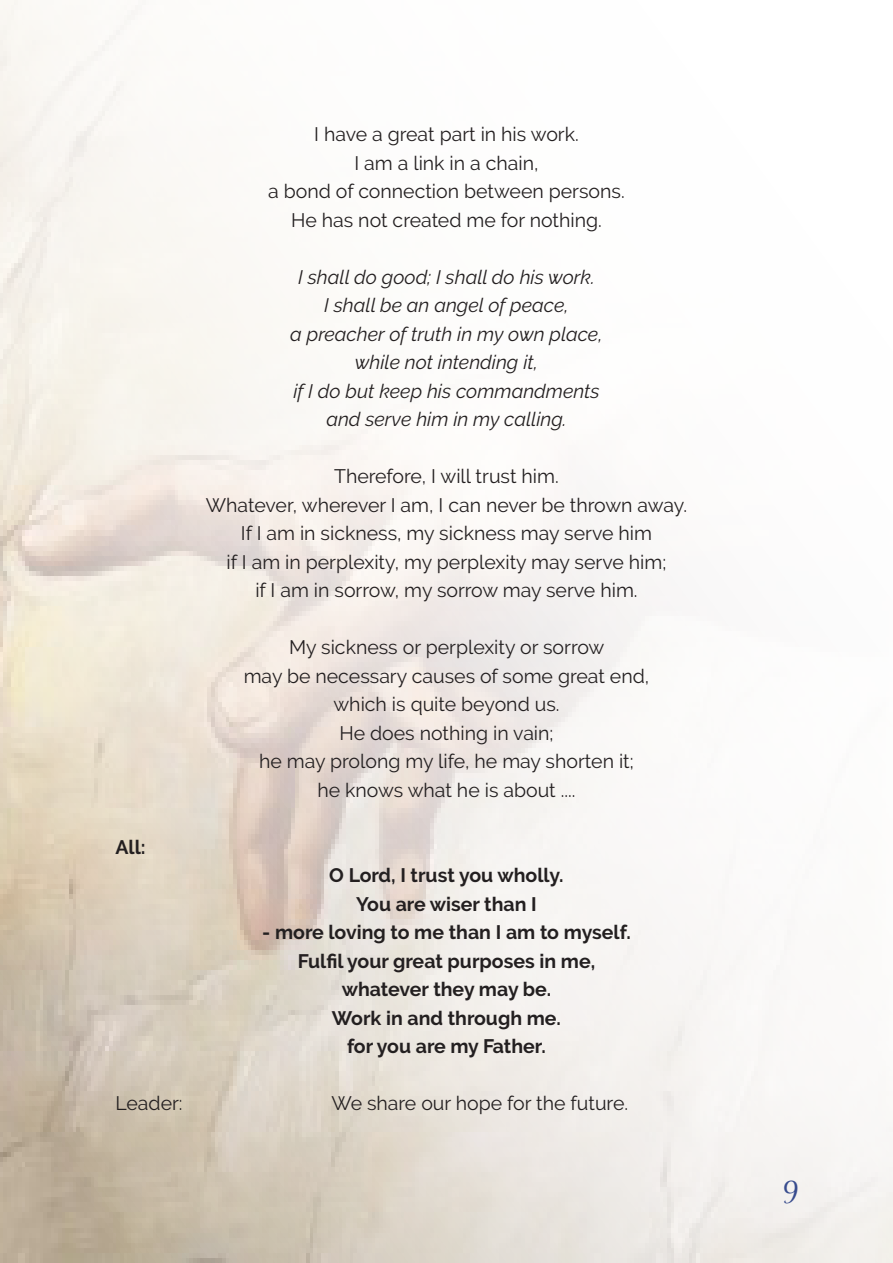
<style>
.page{position:relative;width:893px;height:1263px;background:#fff}
.page>*{position:absolute;margin:0;border:0;box-sizing:border-box;transform-origin:0 0}
.t1{font:28.5px "Dancing Script OT";color:#253f8e}
.t2{font:19.5px "Raleway";color:#231f20}
.t3{font:700 19.5px "Raleway";color:#231f20}
.t4{font:italic 19.5px "Raleway";color:#231f20}
</style>
<div class="page">
<img style="left:0;top:0;width:893px;height:1263px">
<p class="t3" style="left:116px;top:836px;width:32px">All:</p>
<p class="t2" style="left:314px;top:123px;width:266px">I have a great part in his work.</p>
<p class="t2" style="left:354px;top:152px;width:186px">I am a link in a chain,</p>
<p class="t2" style="left:268px;top:180px;width:358px">a bond of connection between persons.</p>
<p class="t2" style="left:291px;top:209px;width:312px">He has not created me for nothing.</p>
<p class="t4" style="left:298px;top:266px;width:298px">I shall do good; I shall do his work.</p>
<p class="t4" style="left:324px;top:294px;width:246px">I shall be an angel of peace,</p>
<p class="t4" style="left:290px;top:323px;width:314px">a preacher of truth in my own place,</p>
<p class="t4" style="left:355px;top:351px;width:185px">while not intending it,</p>
<p class="t4" style="left:293px;top:380px;width:308px">if I do but keep his commandments</p>
<p class="t4" style="left:326px;top:408px;width:242px">and serve him in my calling.</p>
<p class="t2" style="left:334px;top:465px;width:226px">Therefore, I will trust him.</p>
<p class="t2" style="left:206px;top:494px;width:483px">Whatever, wherever I am, I can never be thrown away.</p>
<p class="t2" style="left:241px;top:522px;width:412px">If I am in sickness, my sickness may serve him</p>
<p class="t2" style="left:227px;top:551px;width:441px">if I am in perplexity, my perplexity may serve him;</p>
<p class="t2" style="left:255px;top:579px;width:384px">if I am in sorrow, my sorrow may serve him.</p>
<p class="t2" style="left:289px;top:636px;width:317px">My sickness or perplexity or sorrow</p>
<p class="t2" style="left:244px;top:665px;width:407px">may be necessary causes of some great end,</p>
<p class="t2" style="left:333px;top:693px;width:228px">which is quite beyond us.</p>
<p class="t2" style="left:339px;top:722px;width:216px">He does nothing in vain;</p>
<p class="t2" style="left:259px;top:750px;width:376px">he may prolong my life, he may shorten it;</p>
<p class="t2" style="left:317px;top:779px;width:260px">he knows what he is about ....</p>
<p class="t3" style="left:329px;top:864px;width:236px">O Lord, I trust you wholly.</p>
<p class="t3" style="left:356px;top:893px;width:182px">You are wiser than I</p>
<p class="t3" style="left:262px;top:921px;width:370px">- more loving to me than I am to myself.</p>
<p class="t3" style="left:298px;top:950px;width:299px">Fulfil your great purposes in me,</p>
<p class="t3" style="left:342px;top:978px;width:211px">whatever they may be.</p>
<p class="t3" style="left:332px;top:1007px;width:231px">Work in and through me.</p>
<p class="t3" style="left:347px;top:1035px;width:200px">for you are my Father.</p>
<p class="t2" style="left:116px;top:1092px;width:69px">Leader:</p>
<p class="t2" style="left:332px;top:1092px;width:298px">We share our hope for the future.</p>
<h1 class="t1" style="left:783px;top:1175px;width:18px">9</h1>
</div>
